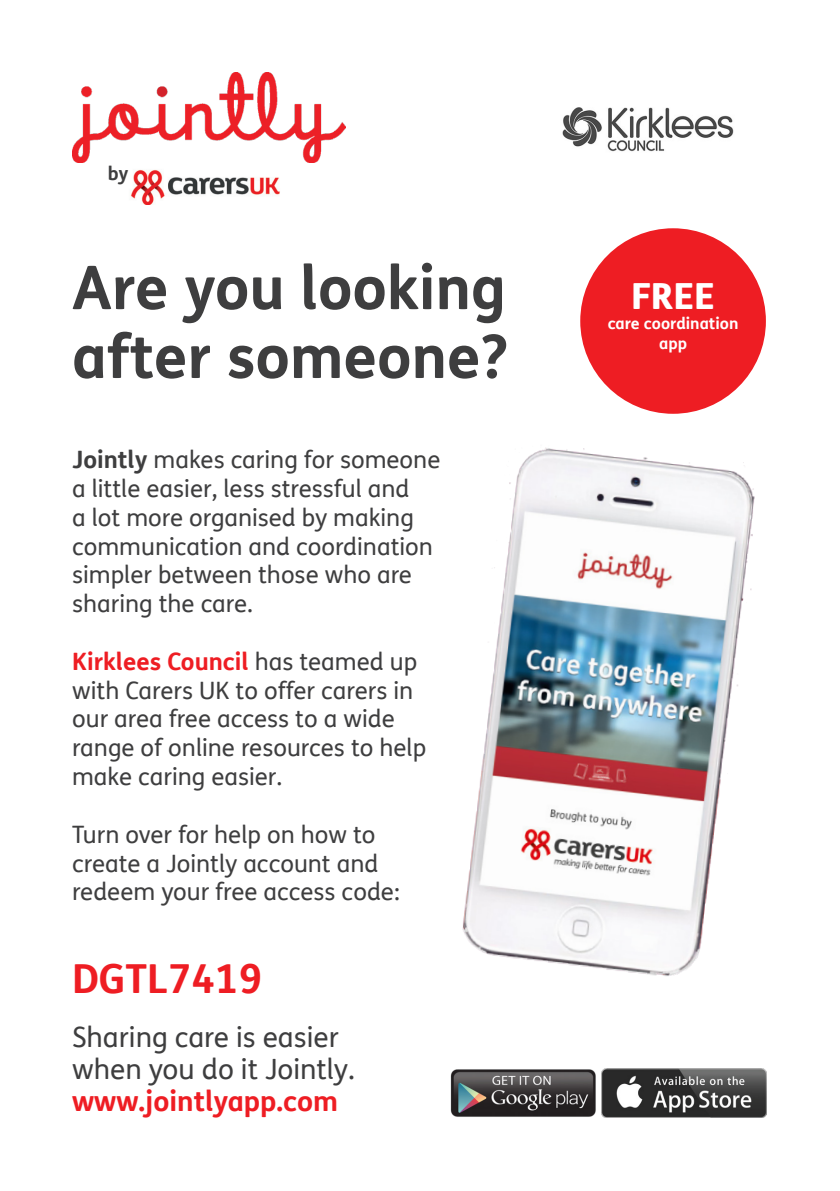
<style>
.page{position:relative;width:840px;height:1191px;background:#fff}
.page>*{position:absolute;margin:0;border:0;box-sizing:border-box;transform-origin:0 0}
.t1{font:700 60.2px/68.8px "FS Me";color:#3e3e3f}
.t2{font:700 40px "FS Me";color:#ee1d23}
.t3{font:800 36px "FS Me";color:#fff}
.t4{font:28px/32px "FS Me";color:#3e3e3f}
.t5{font:700 28px "FS Me";color:#ee1d23}
.t6{font:24px/28.8px "FS Me";color:#3e3e3f}
.t7{font:700 18.8px "FS Me";color:#3e3e3f}
.t8{font:700 16px/20px "FS Me";color:#fff;text-align:center}
.s1{font-weight:700}
.s2{font-weight:700;color:#ee1d23}
</style>
<div class="page">
<img style="left:601px;top:1068px;width:165px;height:49px">
<img style="left:450px;top:1069px;width:146px;height:48px">
<img style="left:462px;top:447px;width:293px;height:529px">
<img style="left:72px;top:72px;width:273px;height:90px">
<img style="left:131px;top:169px;width:149px;height:35px">
<div style="left:580px;top:228px;width:185px;height:186px;background:#ee1d23;border-radius:50%"></div>
<img style="left:562px;top:107px;width:172px;height:45px">
<p class="t7" style="left:108px;top:159px;width:22px">by</p>
<p class="t1" style="left:72px;top:250px;width:437px">Are you looking after someone?</p>
<p class="t6" style="left:72px;top:445px;width:369px"><span class="s1">Jointly</span> makes caring for someone a little easier, less stressful and<br>a lot more organised by making communication and coordination simpler between those who are sharing the care.</p>
<p class="t6" style="left:72px;top:646px;width:355px"><span class="s2">Kirklees Council</span> has teamed up with Carers UK to offer carers in our area free access to a wide range of online resources to help make caring easier.</p>
<p class="t6" style="left:72px;top:819px;width:329px">Turn over for help on how to create a Jointly account and redeem your free access code:</p>
<p class="t2" style="left:72px;top:947px;width:192px">DGTL7419</p>
<p class="t4" style="left:72px;top:1020px;width:284px">Sharing care is easier when you do it Jointly.</p>
<p class="t5" style="left:72px;top:1079px;width:267px">www.jointlyapp.com</p>
<p class="t3" style="left:630px;top:268px;width:85px">FREE</p>
<p class="t8" style="left:607px;top:313px;width:132px">care coordination app</p>
</div>
